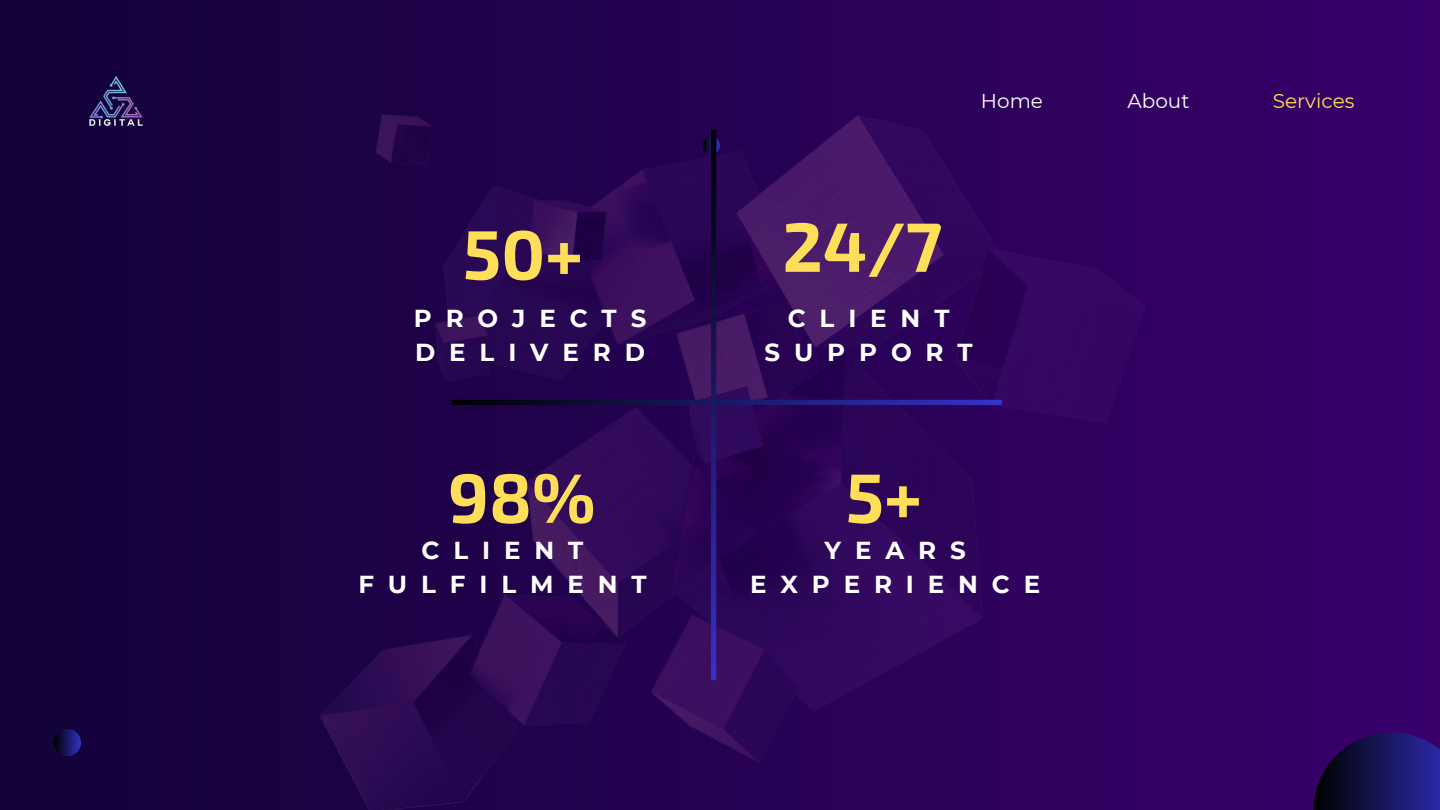
<style>
.page{position:relative;width:1440px;height:810px;background:#fff}
.page>*{position:absolute;margin:0;border:0;box-sizing:border-box;transform-origin:0 0}
.t1{font:700 69.8px "Exo 2";color:#ffde59}
.t2{font:700 24.5px/33.8px "Montserrat";letter-spacing:.565em;color:#fff;text-align:center}
.t3{font:20px "Montserrat";color:#fff}
.t4{font:20px "Montserrat";color:#ffde59}
</style>
<div class="page">
<div style="left:0;top:0;width:1440px;height:810px;background:linear-gradient(to right,#120239,#39006b)"></div>
<img style="left:321px;top:113px;width:825px;height:697px">
<svg style="left:702px;top:137px;width:18px;height:17px"></svg>
<svg style="left:54px;top:729px;width:27px;height:27px"></svg>
<svg style="left:1314px;top:732px;width:126px;height:78px"></svg>
<img style="left:78px;top:64px;width:75px;height:75px">
<svg style="left:452px;top:400px;width:550px;height:5px"></svg>
<svg style="left:711px;top:130px;width:5px;height:550px"></svg>
<h1 class="t1" style="left:463px;top:209px;width:121px">50+</h1>
<p class="t2" style="left:414px;top:301px;width:234px;text-align:left">PROJECTS<br>DELIVERD</p>
<h2 class="t1" style="left:448px;top:452px;width:149px">98%</h2>
<p class="t2" style="left:358px;top:533px;width:290px">CLIENT<br>FULFILMENT</p>
<p class="t3" style="left:981px;top:89px;width:64px">Home</p>
<p class="t3" style="left:1127px;top:89px;width:63px">About</p>
<p class="t4" style="left:1273px;top:89px;width:83px">Services</p>
<h1 class="t1" style="left:782px;top:201px;width:161px">24/7</h1>
<h2 class="t2" style="left:765px;top:301px;width:210px">CLIENT<br>SUPPORT</h2>
<h1 class="t1" style="left:846px;top:452px;width:78px">5+</h1>
<p class="t2" style="left:750px;top:533px;width:292px">YEARS<br>EXPERIENCE</p>
</div>
